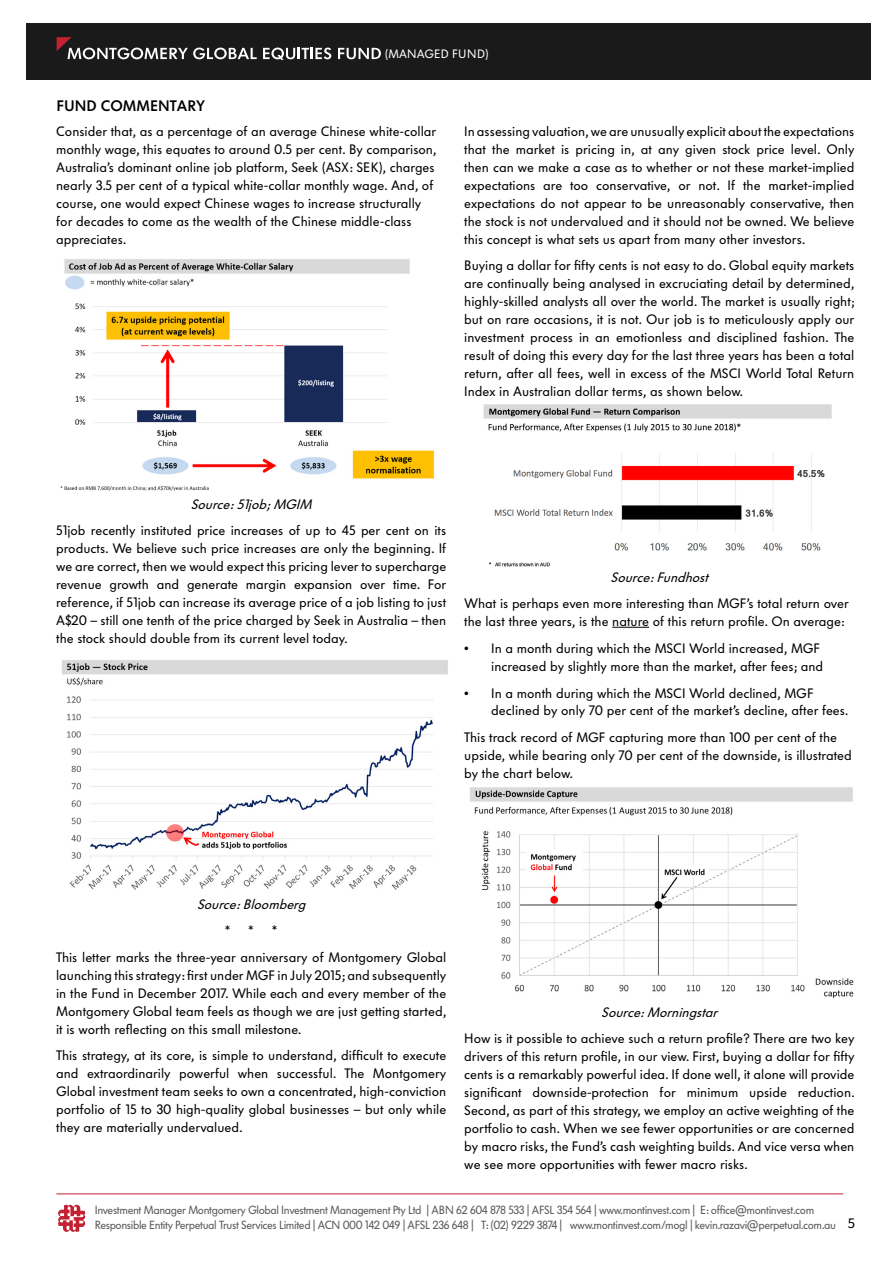
<style>
.page{position:relative;width:893px;height:1263px;background:#fff}
.page>*{position:absolute;margin:0;border:0;box-sizing:border-box;transform-origin:0 0}
.t1{font:15px "Volkswagen Semi";color:#000}
.t2{font:15px "Source Sans Pro";color:#000}
.t3{font:13.5px/18px "Volkswagen Copy";color:#000;text-align:justify}
.t4{font:italic 13.5px "Volkswagen Copy";color:#000}
.t5{font:12px "Volkswagen Copy";letter-spacing:.02em;color:#fff}
.t6{font:11.7px/15px "Volkswagen Copy";letter-spacing:-.035em;color:#58595b;scale:.96 1}
</style>
<div class="page">
<div style="left:26px;top:23px;width:844px;height:57px;background:#1a1a1a"></div>
<svg style="left:57px;top:37px;width:200px;height:22px"></svg>
<svg style="left:263px;top:48px;width:68px;height:12px"></svg>
<svg style="left:338px;top:48px;width:43px;height:11px"></svg>
<hr style="left:612px;top:627px;width:37px;height:1px;background:#000">
<hr style="left:56px;top:1193px;width:787px;height:1px;background:#c32032">
<svg style="left:58px;top:1205px;width:27px;height:27px"></svg>
<img style="left:60px;top:259px;width:375px;height:232px">
<img style="left:62px;top:660px;width:386px;height:230px">
<img style="left:483px;top:404px;width:349px;height:163px">
<img style="left:470px;top:787px;width:384px;height:211px">
<p class="t1" style="left:56px;top:97px;width:150px">FUND COMMENTARY</p>
<p class="t5" style="left:385px;top:47px;width:105px">(MANAGED FUND)</p>
<p class="t3" style="left:56px;top:122px;width:382px;text-align:left">Consider that, as a percentage of an average Chinese white-collar monthly wage, this equates to around 0.5 per cent. By comparison, Australia’s dominant online job platform, Seek (ASX: SEK), charges nearly 3.5 per cent of a typical white-collar monthly wage. And, of course, one would expect Chinese wages to increase structurally for decades to come as the wealth of the Chinese middle-class appreciates.</p>
<p class="t3" style="left:464px;top:122px;width:392px">In assessing valuation, we are unusually explicit about the expectations that the market is pricing in, at any given stock price level. Only then can we make a case as to whether or not these market-implied expectations are too conservative, or not. If the market-implied expectations do not appear to be unreasonably conservative, then the stock is not undervalued and it should not be owned. We believe this concept is what sets us apart from many other investors.</p>
<p class="t3" style="left:464px;top:257px;width:392px">Buying a dollar for fifty cents is not easy to do. Global equity markets are continually being analysed in excruciating detail by determined, highly-skilled analysts all over the world. The market is usually right; but on rare occasions, it is not. Our job is to meticulously apply our investment process in an emotionless and disciplined fashion. The result of doing this every day for the last three years has been a total return, after all fees, well in excess of the MSCI World Total Return Index in Australian dollar terms, as shown below.</p>
<p class="t4" style="left:191px;top:497px;width:127px">Source:51job;MGIM</p>
<p class="t3" style="left:56px;top:522px;width:392px">51job recently instituted price increases of up to 45 per cent on its products. We believe such price increases are only the beginning. If we are correct, then we would expect this pricing lever to supercharge revenue growth and generate margin expansion over time. For reference, if 51job can increase its average price of a job listing to just A$20 – still one tenth of the price charged by Seek in Australia – then the stock should double from its current level today.</p>
<p class="t4" style="left:611px;top:570px;width:103px">Source:Fundhost</p>
<p class="t3" style="left:464px;top:595px;width:386px">What is perhaps even more interesting than MGF’s total return over the last three years, is the nature of this return profile. On average:</p>
<p class="t3" style="left:464px;top:639px;width:360px;text-align:right">• In a month during which the MSCI World increased, MGF increased by slightly more than the market, after fees; and</p>
<p class="t3" style="left:491px;top:684px;width:358px;text-indent:-27px">• In a month during which the MSCI World declined, MGF declined by only 70 per cent of the market’s decline, after fees.</p>
<p class="t3" style="left:464px;top:728px;width:389px;text-align:left">This track record of MGF capturing more than 100 per cent of the upside, while bearing only 70 per cent of the downside, is illustrated by the chart below.</p>
<p class="t4" style="left:197px;top:896px;width:114px">Source:Bloomberg</p>
<p class="t3" style="left:225px;top:921px;width:30px">* *</p>
<p class="t3" style="left:56px;top:917px;width:392px;line-height:26.5px;text-indent:216px">*<br>This letter marks the three-year anniversary of Montgomery Global</p>
<p class="t3" style="left:56px;top:966px;width:392px">launching this strategy: first under MGF in July 2015; and subsequently in the Fund in December 2017. While each and every member of the Montgomery Global team feels as though we are just getting started, it is worth reflecting on this small milestone.</p>
<p class="t3" style="left:56px;top:1046px;width:392px">This strategy, at its core, is simple to understand, difficult to execute and extraordinarily powerful when successful. The Montgomery Global investment team seeks to own a concentrated, high-conviction portfolio of 15 to 30 high-quality global businesses – but only while they are materially undervalued.</p>
<p class="t4" style="left:601px;top:1004px;width:122px">Source:Morningstar</p>
<p class="t3" style="left:464px;top:1029px;width:392px">How is it possible to achieve such a return profile? There are two key drivers of this return profile, in our view. First, buying a dollar for fifty cents is a remarkably powerful idea. If done well, it alone will provide significant downside-protection for minimum upside reduction.<br>Second, as part of this strategy, we employ an active weighting of the portfolio to cash. When we see fewer opportunities or are concerned by macro risks, the Fund’s cash weighting builds. And vice versa when we see more opportunities with fewer macro risks.</p>
<p class="t6" style="left:95px;top:1203px;width:774px">Investment Manager Montgomery Global Investment Management Pty Ltd | ABN 62 604 878 533 | AFSL 354 564 | www.montinvest.com | E: office@montinvest.com<br>Responsible Entity Perpetual Trust Services Limited | ACN 000 142 049 | AFSL 236 648 | T: (02) 9229 3874 | www.montinvest.com/mogl | kevin.razavi@perpetual.com.au</p>
<p class="t2" style="left:848px;top:1214px;width:9px">5</p>
</div>
